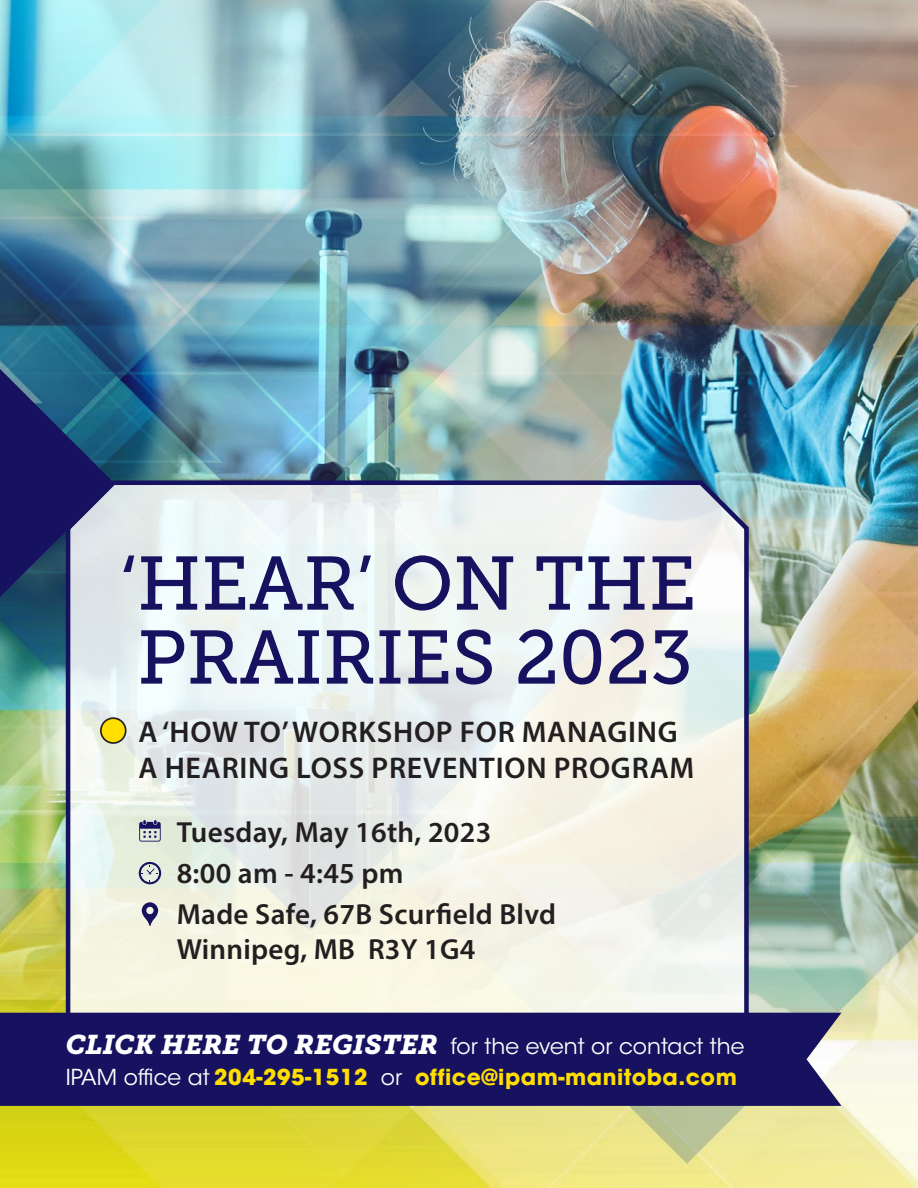
<style>
.page{position:relative;width:918px;height:1188px;background:#fff}
.page>*{position:absolute;margin:0;border:0;box-sizing:border-box;transform-origin:0 0}
.t1{font:75.45px/73.9px "Museo Slab 500";color:#16125f}
.t2{font:600 30px/36px "Myriad Pro";letter-spacing:.025em;color:#231f20}
.t3{font:600 29.1px/34.5px "Myriad Pro";letter-spacing:.01em;color:#231f20}
.t4{font:700 21.9px "ITC Avant Garde Std";letter-spacing:.025em;color:#ffde00}
.t5{font:21.9px "ITC Avant Garde Std";letter-spacing:.005em;color:#fff}
.s1{font-family:"Museo Slab 900";font-style:italic;font-size:26.85px}
.s2{font-weight:400;color:#fff}
</style>
<div class="page">
<img style="left:0;top:0;width:918px;height:1188px">
<svg style="left:64px;top:476px;width:687px;height:537px"></svg>
<svg style="left:0;top:369px;width:114px;height:228px;background:#35487b"></svg>
<div style="left:0;top:1013px;width:842px;height:93px;background:#16125f"></div>
<svg style="left:139px;top:820px;width:22px;height:22px"></svg>
<svg style="left:139px;top:862px;width:22px;height:22px"></svg>
<svg style="left:142px;top:902px;width:16px;height:24px"></svg>
<div style="left:101px;top:718px;width:25px;height:25px;background:#ffde00;border-radius:50%"></div>
<div style="left:100px;top:717px;width:27px;height:27px;border:2px solid #231f20;border-radius:50%"></div>
<p class="t1" style="left:120px;top:547px;width:578px">‘HEAR’ ON THE<br>PRAIRIES 2023</p>
<p class="t2" style="left:139px;top:713px;width:557px">A ‘HOW TO’ WORKSHOP FOR MANAGING<br>A HEARING LOSS PREVENTION PROGRAM</p>
<p class="t3" style="left:177px;top:814px;width:316px">Tuesday, May 16th, 2023</p>
<p class="t3" style="left:177px;top:855px;width:228px">8:00 am - 4:45 pm</p>
<p class="t3" style="left:177px;top:896px;width:381px">Made Safe, 67B Scurfield Blvd<br>Winnipeg, MB R3Y 1G4</p>
<p class="t5" style="left:66px;top:1033px;width:680px"><span class="s1">CLICK HERE TO REGISTER</span> for the event or contact the</p>
<p class="t4" style="left:66px;top:1063px;width:673px"><span class="s2">IPAM office at</span> 204-295-1512 <span class="s2">or</span> office@ipam-manitoba.com</p>
</div>
